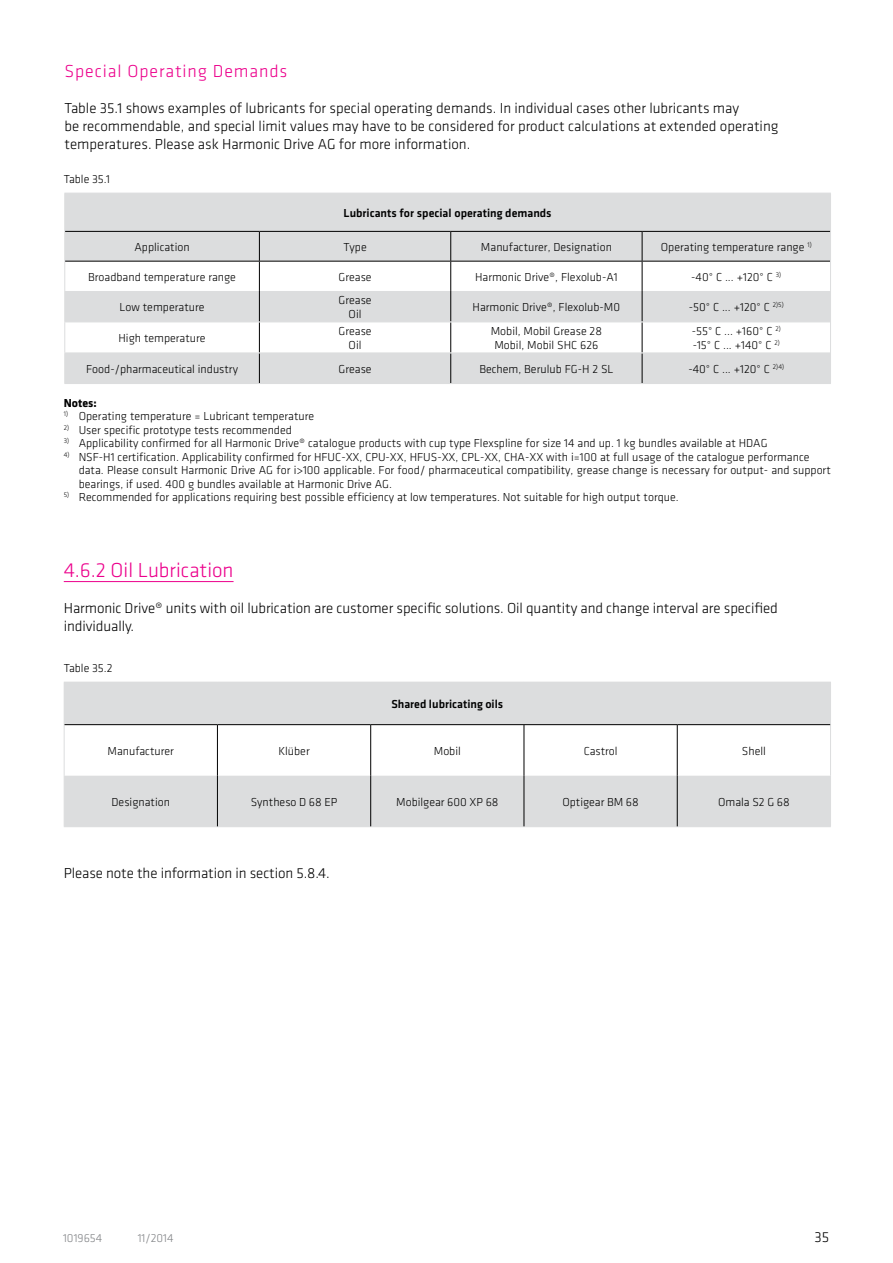
<style>
.page{position:relative;width:893px;height:1263px;background:#fff}
.page>*{position:absolute;margin:0;border:0;box-sizing:border-box;transform-origin:0 0}
.t1{font:300 21px "Klavika Basic";color:#ec008c}
.t2{font:300 18px "Klavika Basic";letter-spacing:.05em;color:#ec008c}
.t3{font:300 15px/18px "Klavika Basic";color:#000}
.t4{font:300 12px/13.5px "Klavika Basic";color:#000;text-align:center}
.t5{font:500 12px "Klavika Basic";color:#000}
.t6{font:300 12px "Klavika Basic";color:#808285}
.t7{font:700 12px "Klavika Basic";color:#000}
</style>
<div class="page">
<div style="left:65px;top:194px;width:765px;height:189px;background:#dcddde"></div>
<svg style="left:65px;top:262px;width:765px;height:91px"></svg>
<hr style="left:830px;top:193px;width:1px;height:38px;background:#dcddde">
<svg style="left:259px;top:232px;width:1px;height:29px"></svg>
<svg style="left:450px;top:232px;width:1px;height:29px"></svg>
<svg style="left:642px;top:232px;width:1px;height:29px"></svg>
<hr style="left:259px;top:261px;width:1px;height:30px;background:#000">
<hr style="left:450px;top:261px;width:1px;height:30px;background:#000">
<hr style="left:642px;top:261px;width:1px;height:30px;background:#000">
<hr style="left:259px;top:291px;width:1px;height:31px;background:#000">
<hr style="left:450px;top:291px;width:1px;height:31px;background:#000">
<hr style="left:642px;top:291px;width:1px;height:31px;background:#000">
<hr style="left:259px;top:322px;width:1px;height:31px;background:#000">
<hr style="left:450px;top:322px;width:1px;height:31px;background:#000">
<hr style="left:642px;top:322px;width:1px;height:31px;background:#000">
<hr style="left:259px;top:353px;width:1px;height:30px;background:#000">
<hr style="left:450px;top:353px;width:1px;height:30px;background:#000">
<hr style="left:642px;top:353px;width:1px;height:30px;background:#000">
<hr style="left:64px;top:231px;width:1px;height:30px;background:#dcddde">
<hr style="left:64px;top:261px;width:1px;height:30px;background:#dcddde">
<hr style="left:64px;top:291px;width:1px;height:31px;background:#dcddde">
<hr style="left:64px;top:322px;width:195px;height:1px;background:#dcddde">
<hr style="left:64px;top:322px;width:1px;height:31px;background:#dcddde">
<hr style="left:259px;top:322px;width:192px;height:1px;background:#dcddde">
<hr style="left:451px;top:322px;width:191px;height:1px;background:#dcddde">
<hr style="left:642px;top:322px;width:188px;height:1px;background:#dcddde">
<hr style="left:64px;top:353px;width:195px;height:1px;background:#dcddde">
<hr style="left:64px;top:353px;width:1px;height:30px;background:#dcddde">
<hr style="left:259px;top:353px;width:192px;height:1px;background:#dcddde">
<hr style="left:451px;top:353px;width:191px;height:1px;background:#dcddde">
<hr style="left:642px;top:353px;width:188px;height:1px;background:#dcddde">
<hr style="left:64px;top:383px;width:195px;height:1px;background:#dcddde">
<hr style="left:259px;top:383px;width:192px;height:1px;background:#dcddde">
<hr style="left:451px;top:383px;width:191px;height:1px;background:#dcddde">
<hr style="left:642px;top:383px;width:189px;height:1px;background:#dcddde">
<hr style="left:64px;top:193px;width:195px;height:1px;background:#dcddde">
<hr style="left:64px;top:193px;width:1px;height:38px;background:#dcddde">
<hr style="left:259px;top:193px;width:192px;height:1px;background:#dcddde">
<hr style="left:451px;top:193px;width:191px;height:1px;background:#dcddde">
<hr style="left:642px;top:193px;width:189px;height:1px;background:#dcddde">
<hr style="left:65px;top:231px;width:194px;height:1px;background:#000">
<hr style="left:259px;top:231px;width:192px;height:1px;background:#000">
<hr style="left:451px;top:231px;width:191px;height:1px;background:#000">
<hr style="left:642px;top:231px;width:188px;height:1px;background:#000">
<hr style="left:65px;top:261px;width:194px;height:1px;background:#000">
<hr style="left:259px;top:261px;width:192px;height:1px;background:#000">
<hr style="left:451px;top:261px;width:191px;height:1px;background:#000">
<hr style="left:642px;top:261px;width:188px;height:1px;background:#000">
<hr style="left:830px;top:231px;width:1px;height:30px;background:#dcddde">
<hr style="left:830px;top:261px;width:1px;height:30px;background:#dcddde">
<hr style="left:830px;top:291px;width:1px;height:31px;background:#dcddde">
<hr style="left:830px;top:322px;width:1px;height:31px;background:#dcddde">
<hr style="left:830px;top:353px;width:1px;height:30px;background:#dcddde">
<hr style="left:64px;top:581px;width:170px;height:1px;background:#ec008c">
<div style="left:64px;top:682px;width:766px;height:43px;background:#dcddde"></div>
<div style="left:65px;top:776px;width:765px;height:50px;background:#dcddde"></div>
<hr style="left:64px;top:725px;width:1px;height:51px;background:#dcddde">
<hr style="left:64px;top:776px;width:1px;height:50px;background:#dcddde">
<hr style="left:64px;top:826px;width:153px;height:1px;background:#dcddde">
<hr style="left:217px;top:826px;width:154px;height:1px;background:#dcddde">
<hr style="left:371px;top:826px;width:153px;height:1px;background:#dcddde">
<hr style="left:524px;top:826px;width:153px;height:1px;background:#dcddde">
<hr style="left:677px;top:826px;width:154px;height:1px;background:#dcddde">
<hr style="left:830px;top:682px;width:1px;height:43px;background:#dcddde">
<hr style="left:830px;top:725px;width:1px;height:51px;background:#dcddde">
<hr style="left:830px;top:776px;width:1px;height:50px;background:#dcddde">
<hr style="left:217px;top:725px;width:1px;height:51px;background:#000">
<hr style="left:370px;top:725px;width:1px;height:51px;background:#000">
<hr style="left:524px;top:725px;width:1px;height:51px;background:#000">
<hr style="left:677px;top:725px;width:1px;height:51px;background:#000">
<hr style="left:217px;top:776px;width:1px;height:50px;background:#000">
<hr style="left:370px;top:776px;width:1px;height:50px;background:#000">
<hr style="left:524px;top:776px;width:1px;height:50px;background:#000">
<hr style="left:677px;top:776px;width:1px;height:50px;background:#000">
<hr style="left:65px;top:724px;width:152px;height:1px;background:#000">
<hr style="left:217px;top:724px;width:154px;height:1px;background:#000">
<hr style="left:371px;top:724px;width:153px;height:1px;background:#000">
<hr style="left:524px;top:724px;width:153px;height:1px;background:#000">
<hr style="left:677px;top:724px;width:153px;height:1px;background:#000">
<h2 class="t2" style="left:64px;top:60px;width:224px">Special Operating Demands</h2>
<p class="t3" style="left:64px;top:99px;width:715px">Table 35.1 shows examples of lubricants for special operating demands. In individual cases other lubricants may<br>be recommendable, and special limit values may have to be considered for product calculations at extended operating temperatures. Please ask Harmonic Drive AG for more information.</p>
<p class="t4" style="left:64px;top:172px;width:48px">Table 35.1</p>
<p class="t5" style="left:344px;top:205px;width:210px">Lubricants for special operating demands</p>
<p class="t4" style="left:134px;top:240px;width:57px">Application</p>
<p class="t4" style="left:343px;top:240px;width:25px">Type</p>
<p class="t4" style="left:481px;top:240px;width:132px">Manufacturer, Designation</p>
<p class="t4" style="left:661px;top:240px;width:152px">Operating temperature range <sup>1)</sup></p>
<p class="t4" style="left:88px;top:270px;width:149px">Broadband temperature range</p>
<p class="t4" style="left:338px;top:270px;width:35px">Grease</p>
<p class="t4" style="left:475px;top:270px;width:144px">Harmonic Drive®, Flexolub-A1</p>
<p class="t4" style="left:691px;top:270px;width:92px">-40° C ... +120° C <sup>3)</sup></p>
<p class="t4" style="left:120px;top:300px;width:86px">Low temperature</p>
<p class="t4" style="left:338px;top:293px;width:35px">Grease<br>Oil</p>
<p class="t4" style="left:473px;top:300px;width:149px">Harmonic Drive®, Flexolub-M0</p>
<p class="t4" style="left:689px;top:300px;width:97px">-50° C ... +120° C <sup>2)5)</sup></p>
<p class="t4" style="left:119px;top:331px;width:89px">High temperature</p>
<p class="t4" style="left:338px;top:324px;width:35px">Grease<br>Oil</p>
<p class="t4" style="left:491px;top:324px;width:113px">Mobil, Mobil Grease 28<br>Mobil, Mobil SHC 626</p>
<p class="t4" style="left:692px;top:324px;width:91px;text-align:left">-55° C ... +160° C <sup>2) </sup>-15° C ... +140° C <sup>2)</sup></p>
<p class="t4" style="left:86px;top:362px;width:153px">Food-/pharmaceutical industry</p>
<p class="t4" style="left:338px;top:362px;width:35px">Grease</p>
<p class="t4" style="left:479px;top:362px;width:136px">Bechem, Berulub FG-H 2 SL</p>
<p class="t4" style="left:688px;top:362px;width:97px">-40° C ... +120° C <sup>2)4)</sup></p>
<p class="t7" style="left:64px;top:394px;width:34px">Notes:</p>
<p class="t4" style="left:64px;top:410px;width:252px"><sup>1)</sup> Operating temperature = Lubricant temperature</p>
<p class="t4" style="left:64px;top:423px;width:230px"><sup>2)</sup> User specific prototype tests recommended</p>
<p class="t4" style="left:64px;top:437px;width:705px"><sup>3)</sup> Applicability confirmed for all Harmonic Drive® catalogue products with cup type Flexspline for size 14 and up. 1 kg bundles available at HDAG</p>
<p class="t4" style="left:79px;top:450px;width:754px;text-align:left;text-indent:-15px"><sup>4)</sup> NSF-H1 certification. Applicability confirmed for HFUC-XX, CPU-XX, HFUS-XX, CPL-XX, CHA-XX with i=100 at full usage of the catalogue performance data. Please consult Harmonic Drive AG for i&gt;100 applicable. For food/ pharmaceutical compatibility, grease change is necessary for output- and support bearings, if used. 400 g bundles available at Harmonic Drive AG.</p>
<p class="t4" style="left:64px;top:491px;width:616px"><sup>5)</sup> Recommended for applications requiring best possible efficiency at low temperatures. Not suitable for high output torque.</p>
<h1 class="t1" style="left:64px;top:557px;width:171px">4.6.2 Oil Lubrication</h1>
<p class="t3" style="left:64px;top:599px;width:715px">Harmonic Drive® units with oil lubrication are customer specific solutions. Oil quantity and change interval are specified individually.</p>
<p class="t4" style="left:64px;top:661px;width:50px">Table 35.2</p>
<p class="t5" style="left:391px;top:696px;width:113px">Shared lubricating oils</p>
<p class="t4" style="left:108px;top:744px;width:68px">Manufacturer</p>
<p class="t4" style="left:278px;top:744px;width:33px">Klüber</p>
<p class="t4" style="left:434px;top:744px;width:29px">Mobil</p>
<p class="t4" style="left:584px;top:744px;width:35px">Castrol</p>
<p class="t4" style="left:742px;top:744px;width:25px">Shell</p>
<p class="t4" style="left:112px;top:795px;width:60px">Designation</p>
<p class="t4" style="left:251px;top:795px;width:88px">Syntheso D 68 EP</p>
<p class="t4" style="left:396px;top:795px;width:104px">Mobilgear 600 XP 68</p>
<p class="t4" style="left:562px;top:795px;width:78px">Optigear BM 68</p>
<p class="t4" style="left:718px;top:795px;width:73px">Omala S2 G 68</p>
<p class="t3" style="left:64px;top:864px;width:267px">Please note the information in section 5.8.4.</p>
<p class="t6" style="left:63px;top:1231px;width:41px">1019654</p>
<p class="t6" style="left:138px;top:1231px;width:37px">11/2014</p>
<p class="t3" style="left:814px;top:1228px;width:16px">35</p>
</div>
